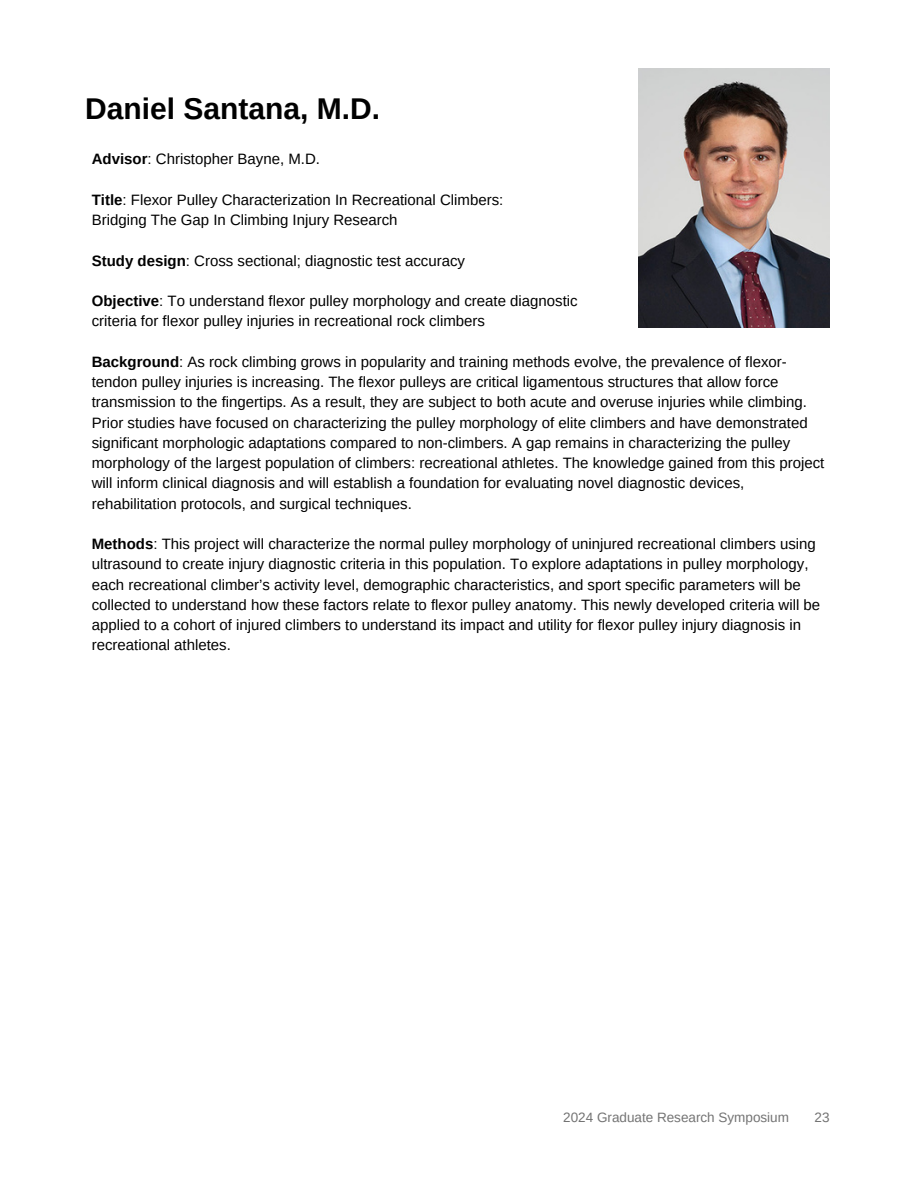
<style>
.page{position:relative;width:918px;height:1188px;background:#fff}
.page>*{position:absolute;margin:0;border:0;box-sizing:border-box;transform-origin:0 0}
.t1{font:700 30px "Arimo";color:#000}
.t2{font:15px/20.2px "Arimo";color:#000}
.t3{font:13.5px "Arimo";color:#737373}
.s1{font-weight:700}
</style>
<div class="page">
<img style="left:639px;top:69px;width:191px;height:258px">
<p class="t1" style="left:85px;top:92px;width:296px">Daniel Santana, M.D.</p>
<h1 class="t2" style="left:92px;top:149px;width:230px"><span class="s1">Advisor</span>: Christopher Bayne, M.D.</h1>
<p class="t2" style="left:92px;top:190px;width:413px"><span class="s1">Title</span>: Flexor Pulley Characterization In Recreational Climbers:</p>
<p class="t2" style="left:92px;top:210px;width:307px">Bridging The Gap In Climbing Injury Research</p>
<p class="t2" style="left:92px;top:250px;width:375px"><span class="s1">Study design</span>: Cross sectional; diagnostic test accuracy</p>
<p class="t2" style="left:92px;top:291px;width:487px"><span class="s1">Objective</span>: To understand flexor pulley morphology and create diagnostic</p>
<p class="t2" style="left:92px;top:311px;width:395px">criteria for flexor pulley injuries in recreational rock climbers</p>
<p class="t2" style="left:92px;top:352px;width:734px"><span class="s1">Background</span>: As rock climbing grows in popularity and training methods evolve, the prevalence of flexor&shy;tendon pulley injuries is increasing. The flexor pulleys are critical ligamentous structures that allow force transmission to the fingertips. As a result, they are subject to both acute and overuse injuries while climbing.<br>Prior studies have focused on characterizing the pulley morphology of elite climbers and have demonstrated significant morphologic adaptations compared to non-climbers. A gap remains in characterizing the pulley morphology of the largest population of climbers: recreational athletes. The knowledge gained from this project will inform clinical diagnosis and will establish a foundation for evaluating novel diagnostic devices, rehabilitation protocols, and surgical techniques.</p>
<p class="t2" style="left:92px;top:534px;width:730px"><span class="s1">Methods</span>: This project will characterize the normal pulley morphology of uninjured recreational climbers using ultrasound to create injury diagnostic criteria in this population. To explore adaptations in pulley morphology, each recreational climber’s activity level, demographic characteristics, and sport specific parameters will be collected to understand how these factors relate to flexor pulley anatomy. This newly developed criteria will be applied to a cohort of injured climbers to understand its impact and utility for flexor pulley injury diagnosis in recreational athletes.</p>
<p class="t3" style="left:563px;top:1109px;width:227px">2024 Graduate Research Symposium</p>
<p class="t3" style="left:815px;top:1109px;width:17px">23</p>
</div>
